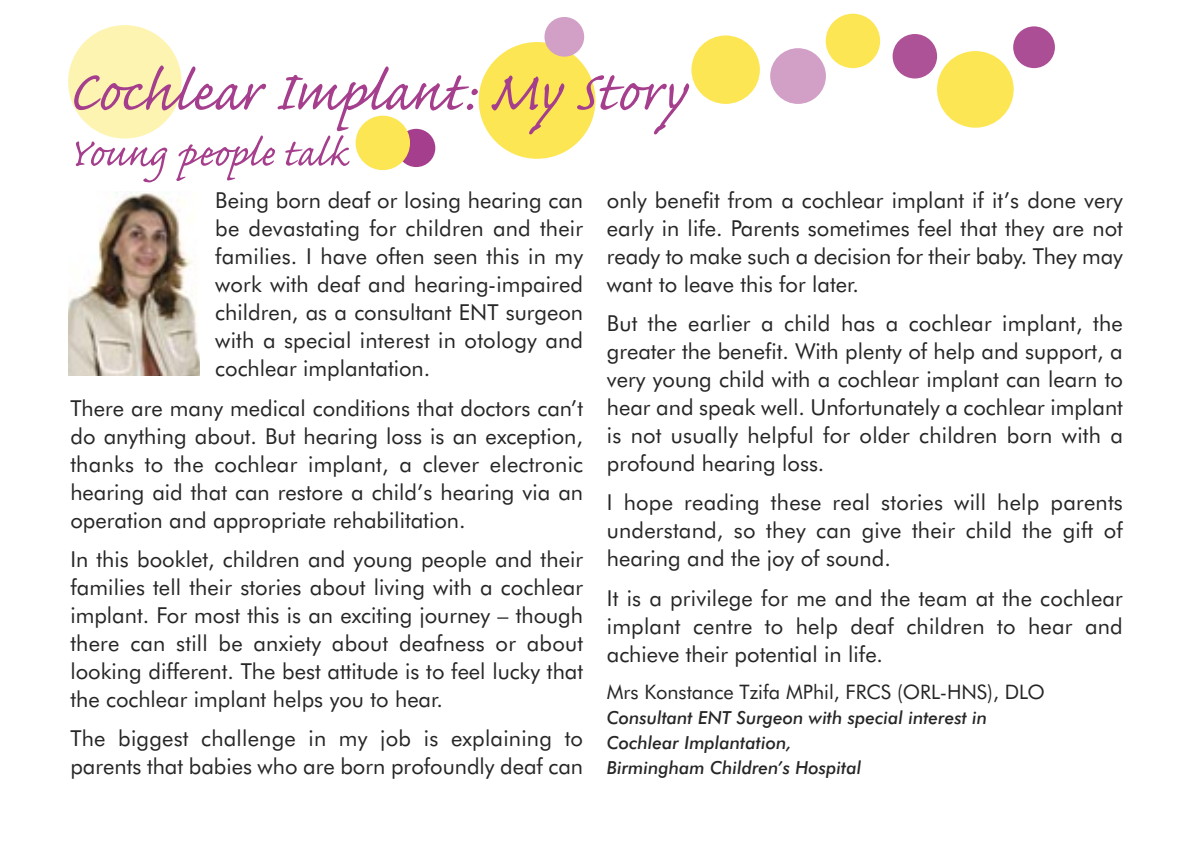
<style>
.page{position:relative;width:1191px;height:842px;background:#fff}
.page>*{position:absolute;margin:0;border:0;box-sizing:border-box;transform-origin:0 0}
.t1{font:72px "Caflisch Script Pro";color:#a53e8c}
.t2{font:50px "Caflisch Script Pro";color:#a53e8c}
.t3{font:22px/28px "Futura BT";color:#272627;text-align:justify}
.t4{font:20px "Futura BT";color:#272627}
.t5{font:italic 500 18px/25px "Futura BT";color:#272627}
</style>
<div class="page">
<div style="left:68px;top:25px;width:114px;height:114px;background:#fef4b2;border-radius:50%"></div>
<div style="left:479px;top:42px;width:116px;height:117px;background:#fce654;border-radius:50%"></div>
<div style="left:397px;top:129px;width:38px;height:38px;background:#a53e8c;border-radius:50%"></div>
<div style="left:355px;top:116px;width:55px;height:54px;background:#fce654;border-radius:50%"></div>
<div style="left:544px;top:17px;width:40px;height:40px;background:#d29fc6;border-radius:50%"></div>
<div style="left:691px;top:35px;width:69px;height:69px;background:#fce654;border-radius:50%"></div>
<div style="left:1013px;top:26px;width:42px;height:42px;background:#ac4e95;border-radius:50%"></div>
<div style="left:937px;top:51px;width:76px;height:77px;background:#fce654;border-radius:50%"></div>
<div style="left:770px;top:48px;width:56px;height:56px;background:#d29fc6;border-radius:50%"></div>
<div style="left:892px;top:34px;width:45px;height:44px;background:#ae5298;border-radius:50%"></div>
<div style="left:825px;top:14px;width:55px;height:54px;background:#fce654;border-radius:50%"></div>
<img style="left:68px;top:192px;width:131px;height:184px">
<h1 class="t1" style="left:68px;top:42px;width:619px">Cochlear Implant: My Story</h1>
<h2 class="t2" style="left:68px;top:119px;width:281px">Young people talk</h2>
<p class="t3" style="left:215px;top:188px;width:369px">Being born deaf or losing hearing can be devastating for children and their families. I have often seen this in my work with deaf and hearing-impaired children, as a consultant ENT surgeon with a special interest in otology and cochlear implantation.</p>
<p class="t3" style="left:70px;top:396px;width:514px">There are many medical conditions that doctors can’t do anything about. But hearing loss is an exception, thanks to the cochlear implant, a clever electronic hearing aid that can restore a child’s hearing via an operation and appropriate rehabilitation.</p>
<p class="t3" style="left:70px;top:547px;width:514px">In this booklet, children and young people and their families tell their stories about living with a cochlear implant. For most this is an exciting journey – though there can still be anxiety about deafness or about looking different. The best attitude is to feel lucky that the cochlear implant helps you to hear.</p>
<p class="t3" style="left:70px;top:726px;width:514px">The biggest challenge in my job is explaining to parents that babies who are born profoundly deaf can</p>
<p class="t3" style="left:607px;top:188px;width:517px">only benefit from a cochlear implant if it’s done very early in life. Parents sometimes feel that they are not ready to make such a decision for their baby. They may want to leave this for later.</p>
<p class="t3" style="left:607px;top:311px;width:517px">But the earlier a child has a cochlear implant, the greater the benefit. With plenty of help and support, a very young child with a cochlear implant can learn to hear and speak well. Unfortunately a cochlear implant is not usually helpful for older children born with a profound hearing loss.</p>
<p class="t3" style="left:607px;top:490px;width:517px">I hope reading these real stories will help parents understand, so they can give their child the gift of hearing and the joy of sound.</p>
<p class="t3" style="left:607px;top:586px;width:517px">It is a privilege for me and the team at the cochlear implant centre to help deaf children to hear and achieve their potential in life.</p>
<p class="t4" style="left:607px;top:684px;width:440px">Mrs Konstance Tzifa MPhil, FRCS (ORL-HNS), DLO</p>
<p class="t5" style="left:607px;top:706px;width:382px">Consultant ENT Surgeon with special interest in<br>Cochlear Implantation,<br>Birmingham Children’s Hospital</p>
</div>
